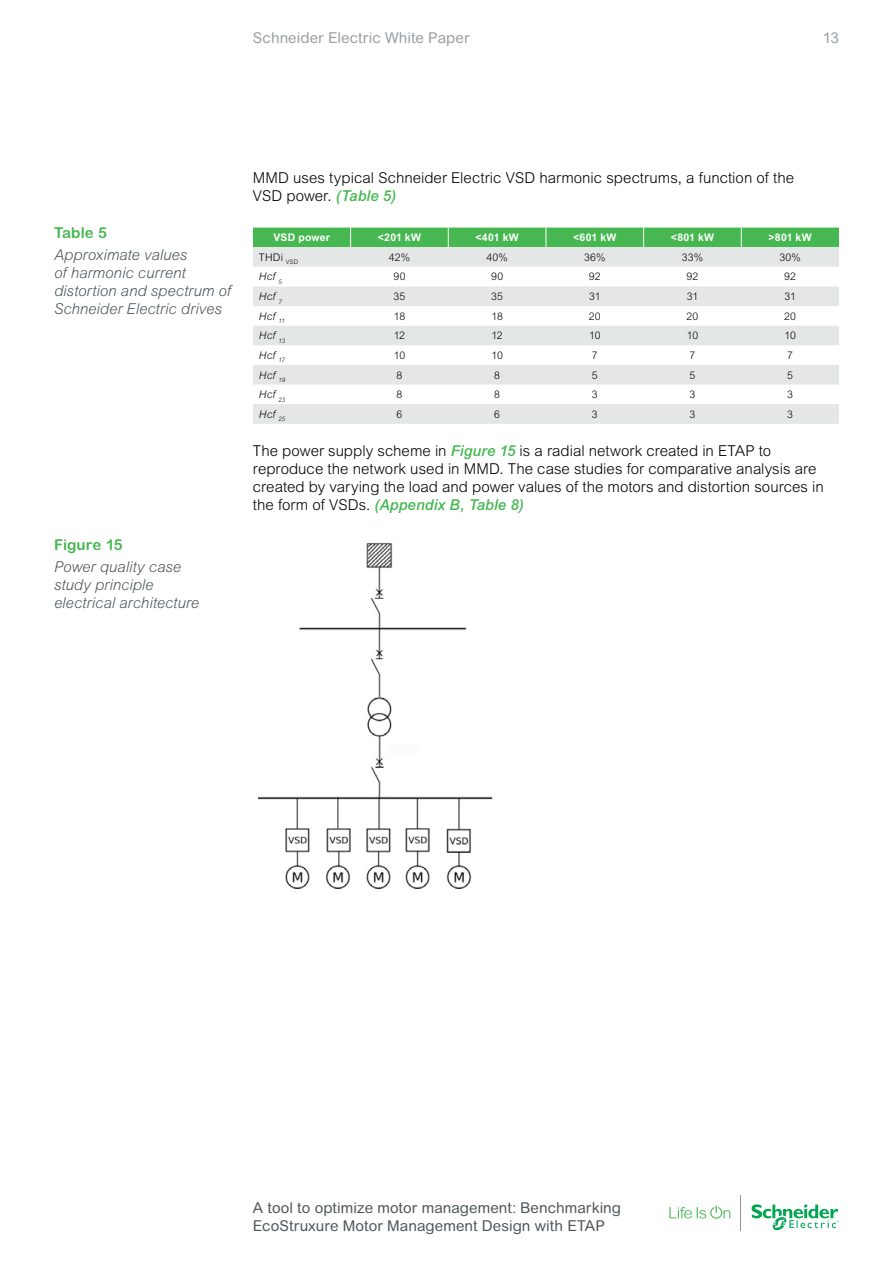
<style>
.page{position:relative;width:893px;height:1263px;background:#fff}
.page>*{position:absolute;margin:0;border:0;box-sizing:border-box;transform-origin:0 0}
.t1{font:300 15px/18px "Arial MT Pro";color:#000}
.t2{font:italic 300 15px/18px "Arial MT Pro";color:#4d555b}
.t3{font:15px/18px "Arial Rounded MT Pro";letter-spacing:.005em;color:#4d555b}
.t4{font:15px "Arial Rounded MT Pro";letter-spacing:.005em;color:#979fa4}
.t5{font:700 15px "Arial Rounded MT Pro";letter-spacing:.005em;color:#46b751}
.t6{font:300 10.5px "Arial MT Pro";letter-spacing:.02em;color:#000}
.t7{font:700 10.5px "Arial MT Pro";letter-spacing:.02em;color:#fff}
.t8{font:italic 300 10.5px "Arial MT Pro";letter-spacing:.015em;color:#000}
.s1{font-weight:500;font-style:italic;color:#46b751}
</style>
<div class="page">
<svg style="left:669px;top:1206px;width:61px;height:13px"></svg>
<hr style="left:741px;top:1195px;width:1px;height:35px;background:#939598">
<svg style="left:752px;top:1204px;width:87px;height:27px"></svg>
<svg style="left:253px;top:247px;width:586px;height:177px;fill:#e5e6e6"></svg>
<div style="left:253px;top:228px;width:586px;height:19px;background:#46b751"></div>
<img style="left:258px;top:543px;width:235px;height:347px">
<p class="t4" style="left:253px;top:29px;width:218px">Schneider Electric White Paper</p>
<p class="t4" style="left:823px;top:29px;width:18px">13</p>
<p class="t5" style="left:54px;top:223px;width:55px">Table 5</p>
<p class="t2" style="left:54px;top:246px;width:179px">Approximate values<br>of harmonic current distortion and spectrum of<br>Schneider Electric drives</p>
<p class="t5" style="left:54px;top:535px;width:70px">Figure 15</p>
<p class="t2" style="left:54px;top:558px;width:147px">Power quality case study principle electrical architecture</p>
<p class="t1" style="left:253px;top:169px;width:543px">MMD uses typical Schneider Electric VSD harmonic spectrums, a function of the<br>VSD power. <span class="s1">(Table 5)</span></p>
<p class="t7" style="left:273px;top:231px;width:58px">VSD power</p>
<p class="t7" style="left:378px;top:231px;width:45px">&lt;201 kW</p>
<p class="t7" style="left:475px;top:231px;width:45px">&lt;401 kW</p>
<p class="t7" style="left:573px;top:231px;width:45px">&lt;601 kW</p>
<p class="t7" style="left:671px;top:231px;width:45px">&lt;801 kW</p>
<p class="t7" style="left:769px;top:231px;width:45px">&gt;801 kW</p>
<p class="t6" style="left:259px;top:251px;width:41px">THDi <sub>VSD</sub></p>
<p class="t6" style="left:389px;top:251px;width:23px">42%</p>
<p class="t6" style="left:486px;top:251px;width:23px">40%</p>
<p class="t6" style="left:584px;top:251px;width:23px">36%</p>
<p class="t6" style="left:682px;top:251px;width:23px">33%</p>
<p class="t6" style="left:779px;top:251px;width:23px">30%</p>
<p class="t8" style="left:259px;top:271px;width:24px">Hcf <sub>5</sub></p>
<p class="t6" style="left:393px;top:270px;width:14px">90</p>
<p class="t6" style="left:491px;top:270px;width:14px">90</p>
<p class="t6" style="left:589px;top:270px;width:13px">92</p>
<p class="t6" style="left:686px;top:270px;width:13px">92</p>
<p class="t6" style="left:784px;top:270px;width:13px">92</p>
<p class="t8" style="left:259px;top:290px;width:24px">Hcf <sub>7</sub></p>
<p class="t6" style="left:393px;top:290px;width:13px">35</p>
<p class="t6" style="left:491px;top:290px;width:13px">35</p>
<p class="t6" style="left:589px;top:290px;width:13px">31</p>
<p class="t6" style="left:687px;top:290px;width:13px">31</p>
<p class="t6" style="left:784px;top:290px;width:13px">31</p>
<p class="t8" style="left:259px;top:310px;width:27px">Hcf <sub>11</sub></p>
<p class="t6" style="left:394px;top:310px;width:13px">18</p>
<p class="t6" style="left:491px;top:310px;width:13px">18</p>
<p class="t6" style="left:589px;top:310px;width:13px">20</p>
<p class="t6" style="left:686px;top:310px;width:13px">20</p>
<p class="t6" style="left:784px;top:310px;width:13px">20</p>
<p class="t8" style="left:259px;top:330px;width:28px">Hcf <sub>13</sub></p>
<p class="t6" style="left:394px;top:329px;width:13px">12</p>
<p class="t6" style="left:491px;top:329px;width:13px">12</p>
<p class="t6" style="left:589px;top:329px;width:13px">10</p>
<p class="t6" style="left:687px;top:329px;width:13px">10</p>
<p class="t6" style="left:784px;top:329px;width:13px">10</p>
<p class="t8" style="left:259px;top:349px;width:28px">Hcf <sub>17</sub></p>
<p class="t6" style="left:394px;top:349px;width:13px">10</p>
<p class="t6" style="left:491px;top:349px;width:13px">10</p>
<p class="t6" style="left:592px;top:349px;width:7px">7</p>
<p class="t6" style="left:689px;top:349px;width:7px">7</p>
<p class="t6" style="left:787px;top:349px;width:7px">7</p>
<p class="t8" style="left:259px;top:369px;width:28px">Hcf <sub>19</sub></p>
<p class="t6" style="left:397px;top:368px;width:7px">8</p>
<p class="t6" style="left:494px;top:368px;width:7px">8</p>
<p class="t6" style="left:592px;top:368px;width:7px">5</p>
<p class="t6" style="left:689px;top:368px;width:7px">5</p>
<p class="t6" style="left:787px;top:368px;width:7px">5</p>
<p class="t8" style="left:259px;top:388px;width:28px">Hcf <sub>23</sub></p>
<p class="t6" style="left:397px;top:388px;width:7px">8</p>
<p class="t6" style="left:494px;top:388px;width:7px">8</p>
<p class="t6" style="left:592px;top:388px;width:7px">3</p>
<p class="t6" style="left:689px;top:388px;width:7px">3</p>
<p class="t6" style="left:787px;top:388px;width:7px">3</p>
<p class="t8" style="left:259px;top:408px;width:28px">Hcf <sub>25</sub></p>
<p class="t6" style="left:397px;top:408px;width:7px">6</p>
<p class="t6" style="left:494px;top:408px;width:7px">6</p>
<p class="t6" style="left:592px;top:408px;width:7px">3</p>
<p class="t6" style="left:689px;top:408px;width:7px">3</p>
<p class="t6" style="left:787px;top:408px;width:7px">3</p>
<p class="t1" style="left:253px;top:442px;width:572px">The power supply scheme in <span class="s1">Figure 15</span> is a radial network created in ETAP to reproduce the network used in MMD. The case studies for comparative analysis are created by varying the load and power values of the motors and distortion sources in the form of VSDs. <span class="s1">(Appendix B, Table 8)</span></p>
<p class="t3" style="left:253px;top:1199px;width:370px">A tool to optimize motor management: Benchmarking<br>EcoStruxure Motor Management Design with ETAP</p>
</div>
